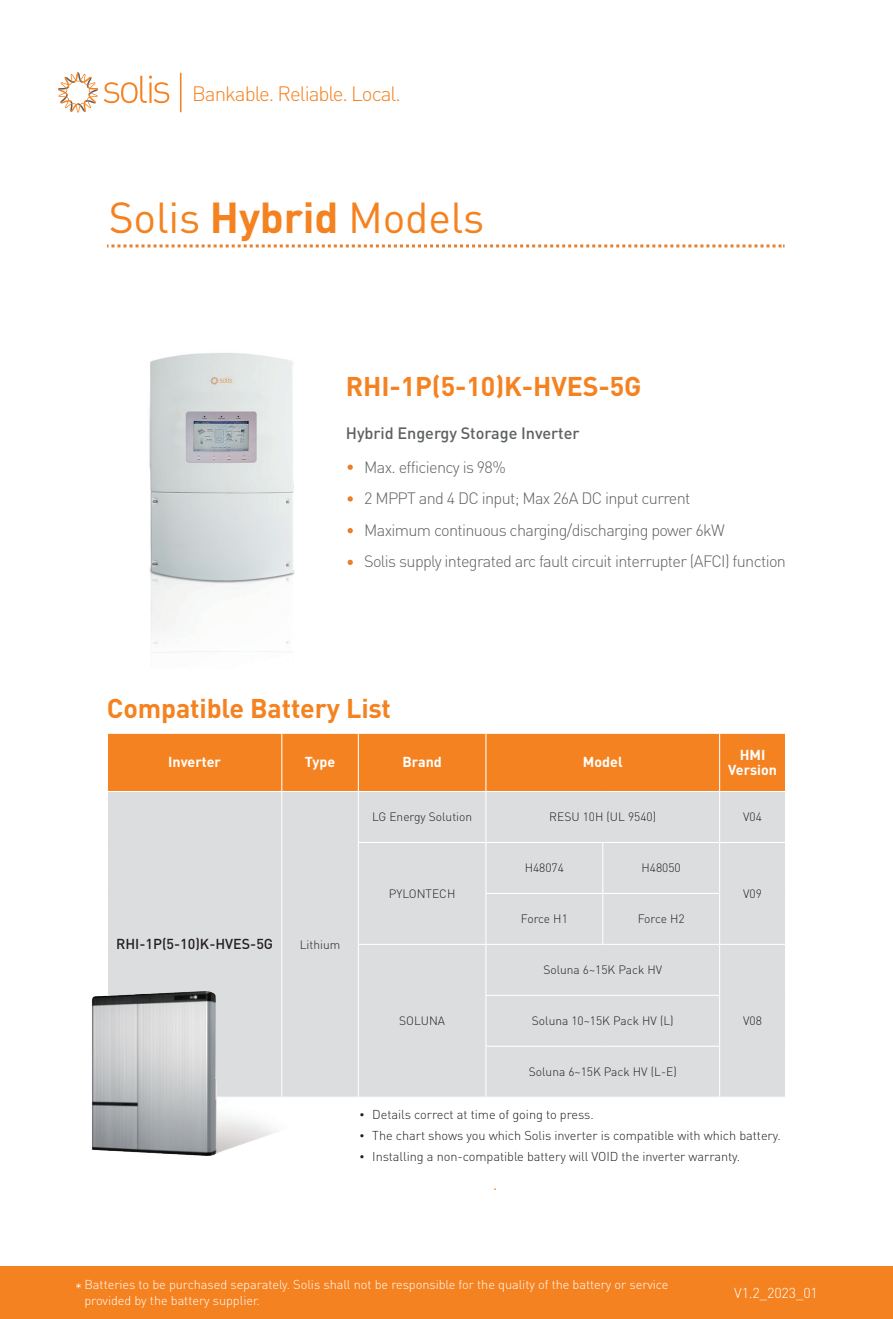
<style>
.page{position:relative;width:893px;height:1319px;background:#fff}
.page>*{position:absolute;margin:0;border:0;box-sizing:border-box;transform-origin:0 0}
.t1{font:42.75px "DIN Pro";letter-spacing:-.005em;color:#f58220}
.t2{font:700 26.85px "DIN Pro";letter-spacing:-.005em;color:#f58220}
.t3{font:300 20.55px "DIN Pro";letter-spacing:-.05em;color:#f58220}
.t4{font:300 16.35px/31.5px "DIN Pro";letter-spacing:-.04em;color:#5e6162}
.t5{font:500 16.35px "DIN Pro";letter-spacing:-.005em;color:#5e6162}
.t6{font:300 15px "DIN Pro";color:#fff}
.t7{font:700 14.25px/15px "DIN Pro";color:#fff;text-align:center}
.t8{font:500 14.25px "DIN Pro";color:#231f20}
.t9{font:300 14.25px "DIN Pro";letter-spacing:-.005em;color:#fff}
.t10{font:300 12.75px "DIN Pro";letter-spacing:-.005em;color:#231f20}
.t11{font:300 12.75px/15.3px "DIN Pro";letter-spacing:-.005em;color:#fff}
.t12{font:300 12px "DIN Pro";color:#231f20}
.t13{font:500 12px "DIN Pro";color:#f58220}
.s1{font-weight:700}
.s2{font-weight:400;font-size:9.75px}
</style>
<div class="page">
<img style="left:216px;top:1097px;width:62px;height:57px">
<img style="left:149px;top:352px;width:146px;height:301px">
<svg style="left:107px;top:244px;width:677px;height:3px"></svg>
<svg style="left:348px;top:464px;width:5px;height:6px"></svg>
<svg style="left:348px;top:496px;width:5px;height:5px"></svg>
<svg style="left:348px;top:528px;width:5px;height:5px"></svg>
<svg style="left:348px;top:559px;width:5px;height:6px"></svg>
<hr style="left:180px;top:73px;width:2px;height:39px;background:#f58220">
<svg style="left:104px;top:75px;width:65px;height:28px"></svg>
<svg style="left:58px;top:72px;width:40px;height:41px"></svg>
<div style="left:108px;top:733px;width:677px;height:57px;background:#f58220"></div>
<div style="left:108px;top:792px;width:677px;height:304px;background:#dcdddf"></div>
<hr style="left:281px;top:733px;width:1px;height:57px;background:#fff">
<hr style="left:485px;top:733px;width:1px;height:57px;background:#fff">
<hr style="left:719px;top:733px;width:1px;height:57px;background:#fff">
<hr style="left:281px;top:792px;width:1px;height:50px;background:#fff">
<hr style="left:485px;top:792px;width:1px;height:49px;background:#fff">
<hr style="left:719px;top:792px;width:1px;height:49px;background:#fff">
<hr style="left:281px;top:842px;width:1px;height:51px;background:#fff">
<hr style="left:485px;top:842px;width:1px;height:50px;background:#fff">
<hr style="left:719px;top:842px;width:1px;height:50px;background:#fff">
<hr style="left:281px;top:893px;width:1px;height:51px;background:#fff">
<hr style="left:485px;top:892px;width:118px;height:1px;background:#fff">
<hr style="left:485px;top:893px;width:1px;height:50px;background:#fff">
<hr style="left:603px;top:892px;width:117px;height:1px;background:#fff">
<hr style="left:719px;top:893px;width:1px;height:50px;background:#fff">
<hr style="left:281px;top:944px;width:1px;height:51px;background:#fff">
<hr style="left:485px;top:944px;width:1px;height:50px;background:#fff">
<hr style="left:719px;top:944px;width:1px;height:50px;background:#fff">
<hr style="left:281px;top:995px;width:1px;height:51px;background:#fff">
<hr style="left:485px;top:994px;width:118px;height:1px;background:#fff">
<hr style="left:485px;top:995px;width:1px;height:51px;background:#fff">
<hr style="left:603px;top:994px;width:117px;height:1px;background:#fff">
<hr style="left:719px;top:995px;width:1px;height:51px;background:#fff">
<hr style="left:281px;top:1046px;width:1px;height:50px;background:#fff">
<hr style="left:485px;top:1046px;width:1px;height:50px;background:#fff">
<hr style="left:719px;top:1046px;width:1px;height:50px;background:#fff">
<hr style="left:358px;top:733px;width:1px;height:57px;background:#fff">
<hr style="left:358px;top:792px;width:1px;height:49px;background:#fff">
<hr style="left:358px;top:841px;width:128px;height:1px;background:#fff">
<hr style="left:358px;top:842px;width:1px;height:51px;background:#fff">
<hr style="left:486px;top:841px;width:117px;height:1px;background:#fff">
<hr style="left:603px;top:841px;width:117px;height:1px;background:#fff">
<hr style="left:602px;top:842px;width:1px;height:50px;background:#fff">
<hr style="left:720px;top:841px;width:65px;height:1px;background:#fff">
<hr style="left:358px;top:893px;width:1px;height:50px;background:#fff">
<hr style="left:602px;top:893px;width:1px;height:50px;background:#fff">
<hr style="left:358px;top:943px;width:128px;height:1px;background:#fff">
<hr style="left:358px;top:944px;width:1px;height:51px;background:#fff">
<hr style="left:486px;top:943px;width:117px;height:1px;background:#fff">
<hr style="left:603px;top:943px;width:117px;height:1px;background:#fff">
<hr style="left:720px;top:943px;width:65px;height:1px;background:#fff">
<hr style="left:358px;top:995px;width:1px;height:51px;background:#fff">
<hr style="left:358px;top:1046px;width:1px;height:50px;background:#fff">
<hr style="left:486px;top:1045px;width:117px;height:1px;background:#fff">
<hr style="left:603px;top:1045px;width:116px;height:1px;background:#fff">
<img style="left:92px;top:980px;width:124px;height:176px">
<div style="left:0;top:1266px;width:893px;height:52px;background:#f58220"></div>
<p class="t3" style="left:192px;top:80px;width:210px">Bankable. Reliable. Local.</p>
<h1 class="t1" style="left:109px;top:189px;width:377px">Solis <span class="s1">Hybrid</span> Models</h1>
<h2 class="t2" style="left:346px;top:368px;width:297px">RHI-1P(5-10)K-HVES-5G</h2>
<p class="t5" style="left:346px;top:421px;width:235px">Hybrid Engergy Storage Inverter</p>
<p class="t4" style="left:364px;top:450px;width:423px">Max. efficiency is 98%<br>2 MPPT and 4 DC input; Max 26A DC input current<br>Maximum continuous charging/discharging power 6kW<br>Solis supply integrated arc fault circuit interrupter (AFCI) function</p>
<h2 class="t2" style="left:107px;top:690px;width:286px">Compatible Battery List</h2>
<p class="t7" style="left:168px;top:754px;width:54px">Inverter</p>
<p class="t7" style="left:305px;top:754px;width:32px">Type</p>
<p class="t7" style="left:402px;top:754px;width:41px">Brand</p>
<p class="t7" style="left:583px;top:754px;width:41px">Model</p>
<p class="t7" style="left:728px;top:746px;width:50px">HMI<br>Version</p>
<p class="t12" style="left:372px;top:808px;width:102px">LG Energy Solution</p>
<p class="t12" style="left:549px;top:808px;width:108px">RESU 10H (UL 9540)</p>
<p class="t12" style="left:743px;top:808px;width:20px">V04</p>
<p class="t8" style="left:116px;top:934px;width:159px">RHI-1P(5-10)K-HVES-5G</p>
<p class="t12" style="left:300px;top:936px;width:42px">Lithium</p>
<p class="t12" style="left:389px;top:885px;width:68px">PYLONTECH</p>
<p class="t12" style="left:399px;top:1012px;width:47px">SOLUNA</p>
<p class="t12" style="left:525px;top:859px;width:41px">H48074</p>
<p class="t12" style="left:642px;top:859px;width:41px">H48050</p>
<p class="t12" style="left:521px;top:910px;width:48px">Force H1</p>
<p class="t12" style="left:638px;top:910px;width:48px">Force H2</p>
<p class="t12" style="left:543px;top:961px;width:120px">Soluna 6~15K Pack HV</p>
<p class="t12" style="left:743px;top:885px;width:20px">V09</p>
<p class="t12" style="left:532px;top:1012px;width:143px">Soluna 10~15K Pack HV (L)</p>
<p class="t12" style="left:743px;top:1012px;width:20px">V08</p>
<p class="t12" style="left:529px;top:1063px;width:149px">Soluna 6~15K Pack HV (L-E)</p>
<p class="t10" style="left:360px;top:1105px;width:236px"><span class="s2">•</span> Details correct at time of going to press.</p>
<p class="t10" style="left:360px;top:1126px;width:423px"><span class="s2">•</span> The chart shows you which Solis inverter is compatible with which battery.</p>
<p class="t10" style="left:360px;top:1147px;width:382px"><span class="s2">•</span> Installing a non-compatible battery will VOID the inverter warranty.</p>
<p class="t13" style="left:494px;top:1177px;width:5px">.</p>
<p class="t11" style="left:84px;top:1276px;width:586px">Batteries to be purchased separately. Solis shall not be responsible for the quality of the battery or service provided by the battery supplier.</p>
<p class="t6" style="left:75px;top:1277px;width:9px">*</p>
<p class="t9" style="left:734px;top:1282px;width:85px">V1.2_2023_01</p>
</div>
